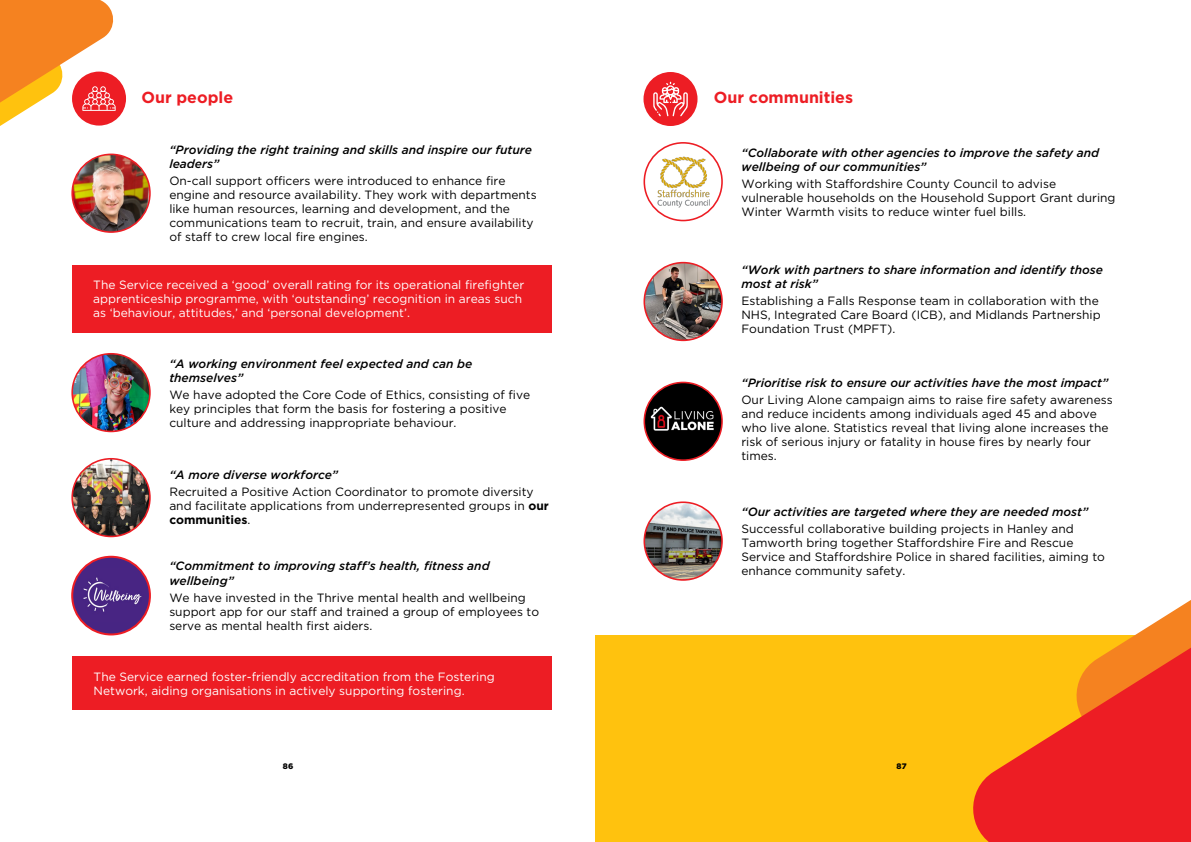
<style>
.page{position:relative;width:1191px;height:842px;background:#fff}
.page>*{position:absolute;margin:0;border:0;box-sizing:border-box;transform-origin:0 0}
.t1{font:700 16px "Gotham";color:#ed1d24}
.t2{font:12px/14px "Gotham";color:#000}
.t3{font:italic 500 12px/14px "Gotham";color:#000}
.t4{font:12px/14px "Gotham";color:#fff}
.t5{font:900 8px "Gotham";color:#000}
.s1{font-weight:700}
</style>
<div class="page">
<div style="left:72px;top:265px;width:479px;height:68px;background:#ed1d24"></div>
<img style="left:72px;top:154px;width:78px;height:78px;border-radius:39px">
<div style="left:71px;top:154px;width:80px;height:79px;border:2px solid #ed1d24;border-radius:50%"></div>
<img style="left:72px;top:354px;width:78px;height:77px;border-radius:39px">
<div style="left:71px;top:353px;width:80px;height:79px;border:2px solid #ed1d24;border-radius:50%"></div>
<img style="left:72px;top:459px;width:78px;height:77px;border-radius:39px">
<div style="left:71px;top:458px;width:80px;height:79px;border:2px solid #ed1d24;border-radius:50%"></div>
<div style="left:72px;top:656px;width:479px;height:54px;background:#ed1d24"></div>
<div style="left:72px;top:557px;width:78px;height:77px;background:#472583;border-radius:50%"></div>
<img style="left:72px;top:568px;width:78px;height:55px">
<div style="left:71px;top:556px;width:80px;height:79px;border:2px solid #ed1d24;border-radius:50%"></div>
<svg style="left:644px;top:143px;width:78px;height:78px"></svg>
<img style="left:645px;top:149px;width:77px;height:65px">
<div style="left:643px;top:142px;width:80px;height:79px;border:2px solid #ed1d24;border-radius:50%"></div>
<img style="left:644px;top:263px;width:78px;height:77px;border-radius:39px">
<div style="left:643px;top:262px;width:80px;height:79px;border:2px solid #ed1d24;border-radius:50%"></div>
<div style="left:644px;top:382px;width:78px;height:78px;background:#000;border-radius:50%"></div>
<img style="left:645px;top:400px;width:77px;height:39px">
<div style="left:643px;top:382px;width:80px;height:79px;border:2px solid #ed1d24;border-radius:50%"></div>
<img style="left:644px;top:502px;width:78px;height:78px;border-radius:39px">
<div style="left:643px;top:501px;width:80px;height:80px;border:2px solid #ed1d24;border-radius:50%"></div>
<div style="left:595px;top:635px;width:596px;height:207px;background:#ffc20e"></div>
<div style="left:72px;top:72px;width:54px;height:54px;background:#ed1d24;border-radius:50%"></div>
<div style="left:643px;top:72px;width:54px;height:54px;background:#ed1d24;border-radius:50%"></div>
<svg style="left:653px;top:82px;width:35px;height:34px"></svg>
<svg style="left:1156px;top:600px;width:35px;height:22px"></svg>
<svg style="left:973px;top:622px;width:218px;height:220px;fill:#ed1d24"></svg>
<svg style="left:0;top:0;width:117px;height:167px"></svg>
<h1 class="t1" style="left:141px;top:88px;width:93px">Our people</h1>
<p class="t3" style="left:169px;top:143px;width:364px">“Providing the right training and skills and inspire our future leaders”</p>
<p class="t2" style="left:169px;top:174px;width:369px">On-call support officers were introduced to enhance fire engine and resource availability. They work with departments like human resources, learning and development, and the communications team to recruit, train, and ensure availability of staff to crew local fire engines.</p>
<p class="t4" style="left:93px;top:278px;width:432px">The Service received a ‘good’ overall rating for its operational firefighter apprenticeship programme, with ‘outstanding’ recognition in areas such as ‘behaviour, attitudes,’ and ‘personal development’.</p>
<p class="t3" style="left:169px;top:356px;width:304px">“A working environment feel expected and can be themselves”</p>
<p class="t2" style="left:169px;top:387px;width:362px">We have adopted the Core Code of Ethics, consisting of five key principles that form the basis for fostering a positive culture and addressing inappropriate behaviour.</p>
<p class="t3" style="left:169px;top:467px;width:170px">“A more diverse workforce”</p>
<p class="t2" style="left:169px;top:484px;width:381px">Recruited a Positive Action Coordinator to promote diversity and facilitate applications from underrepresented groups in <span class="s1">our communities</span>.</p>
<p class="t3" style="left:169px;top:559px;width:322px">“Commitment to improving staff’s health, fitness and wellbeing”</p>
<p class="t2" style="left:169px;top:590px;width:371px">We have invested in the Thrive mental health and wellbeing support app for our staff and trained a group of employees to serve as mental health first aiders.</p>
<p class="t4" style="left:94px;top:669px;width:403px">The Service earned foster-friendly accreditation from the Fostering<br>Network, aiding organisations in actively supporting fostering.</p>
<h1 class="t1" style="left:714px;top:88px;width:141px">Our communities</h1>
<p class="t3" style="left:741px;top:145px;width:359px">“Collaborate with other agencies to improve the safety and wellbeing of our communities”</p>
<p class="t2" style="left:741px;top:176px;width:375px">Working with Staffordshire County Council to advise vulnerable households on the Household Support Grant during<br>Winter Warmth visits to reduce winter fuel bills.</p>
<p class="t3" style="left:741px;top:263px;width:363px">“Work with partners to share information and identify those most at risk”</p>
<p class="t2" style="left:741px;top:294px;width:361px">Establishing a Falls Response team in collaboration with the<br>NHS, Integrated Care Board (ICB), and Midlands Partnership<br>Foundation Trust (MPFT).</p>
<p class="t3" style="left:741px;top:376px;width:368px">“Prioritise risk to ensure our activities have the most impact”</p>
<p class="t2" style="left:741px;top:393px;width:373px">Our Living Alone campaign aims to raise fire safety awareness and reduce incidents among individuals aged 45 and above who live alone. Statistics reveal that living alone increases the risk of serious injury or fatality in house fires by nearly four times.</p>
<p class="t3" style="left:741px;top:505px;width:348px">“Our activities are targeted where they are needed most”</p>
<p class="t2" style="left:741px;top:521px;width:365px">Successful collaborative building projects in Hanley and Tamworth bring together Staffordshire Fire and Rescue Service and Staffordshire Police in shared facilities, aiming to enhance community safety.</p>
<p class="t5" style="left:283px;top:761px;width:12px">86</p>
<p class="t5" style="left:896px;top:761px;width:12px">87</p>
</div>
